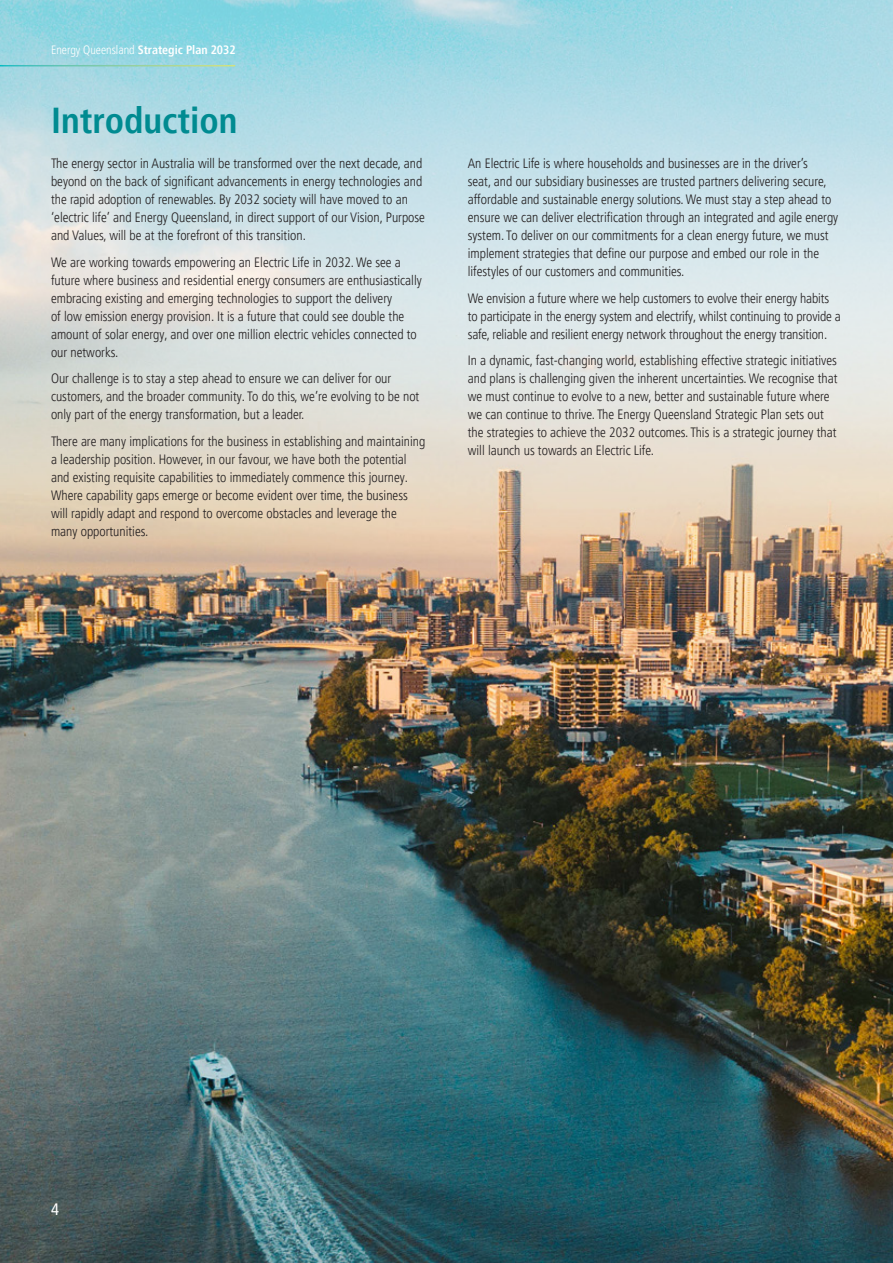
<style>
.page{position:relative;width:893px;height:1263px;background:#fff}
.page>*{position:absolute;margin:0;border:0;box-sizing:border-box;transform-origin:0 0}
.t1{font:700 condensed 36px "Frutiger LT Pro";color:#008b91}
.t2{font:condensed 16.5px "Frutiger LT Pro";color:#fff}
.t3{font:300 condensed 13.5px/18px "Frutiger LT Pro";color:#231f20}
.t4{font:700 condensed 12px "Frutiger LT Pro";color:#fff}
.s1{font-weight:300}
</style>
<div class="page">
<img style="left:0;top:691px;width:893px;height:572px">
<img style="left:0;top:0;width:893px;height:691px">
<hr style="left:0;top:65px;width:235px;height:1px;background:#fff">
<p class="t4" style="left:51px;top:42px;width:186px"><span class="s1">Energy Queensland</span> Strategic Plan 2032</p>
<h1 class="t1" style="left:51px;top:99px;width:188px">Introduction</h1>
<p class="t3" style="left:51px;top:155px;width:373px">The energy sector in Australia will be transformed over the next decade, and</p>
<p class="t3" style="left:51px;top:173px;width:373px">beyond on the back of significant advancements in energy technologies and</p>
<p class="t3" style="left:51px;top:191px;width:358px">the rapid adoption of renewables. By 2032 society will have moved to an</p>
<p class="t3" style="left:51px;top:209px;width:375px">‘electric life’ and Energy Queensland, in direct support of our Vision, Purpose</p>
<p class="t3" style="left:51px;top:227px;width:256px">and Values, will be at the forefront of this transition.</p>
<p class="t3" style="left:51px;top:253px;width:372px">We are working towards empowering an Electric Life in 2032. We see a future where business and residential energy consumers are enthusiastically embracing existing and emerging technologies to support the delivery<br>of low emission energy provision. It is a future that could see double the amount of solar energy, and over one million electric vehicles connected to our networks.</p>
<p class="t3" style="left:51px;top:370px;width:342px">Our challenge is to stay a step ahead to ensure we can deliver for our</p>
<p class="t3" style="left:51px;top:388px;width:370px">customers, and the broader community. To do this, we’re evolving to be not</p>
<p class="t3" style="left:51px;top:406px;width:255px">only part of the energy transformation, but a leader.</p>
<p class="t3" style="left:51px;top:432px;width:376px">There are many implications for the business in establishing and maintaining a leadership position. However, in our favour, we have both the potential and existing requisite capabilities to immediately commence this journey.<br>Where capability gaps emerge or become evident over time, the business will rapidly adapt and respond to overcome obstacles and leverage the many opportunities.</p>
<p class="t3" style="left:468px;top:155px;width:342px">An Electric Life is where households and businesses are in the driver’s</p>
<p class="t3" style="left:468px;top:173px;width:365px">seat, and our subsidiary businesses are trusted partners delivering secure, affordable and sustainable energy solutions. We must stay a step ahead to</p>
<p class="t3" style="left:468px;top:209px;width:372px">ensure we can deliver electrification through an integrated and agile energy</p>
<p class="t3" style="left:468px;top:227px;width:362px">system. To deliver on our commitments for a clean energy future, we must</p>
<p class="t3" style="left:468px;top:245px;width:353px">implement strategies that define our purpose and embed our role in the</p>
<p class="t3" style="left:468px;top:263px;width:218px">lifestyles of our customers and communities.</p>
<p class="t3" style="left:468px;top:289px;width:375px">We envision a future where we help customers to evolve their energy habits to participate in the energy system and electrify, whilst continuing to provide a safe, reliable and resilient energy network throughout the energy transition.</p>
<p class="t3" style="left:468px;top:352px;width:371px">In a dynamic, fast-changing world, establishing effective strategic initiatives and plans is challenging given the inherent uncertainties. We recognise that we must continue to evolve to a new, better and sustainable future where we can continue to thrive. The Energy Queensland Strategic Plan sets out the strategies to achieve the 2032 outcomes. This is a strategic journey that will launch us towards an Electric Life.</p>
<p class="t2" style="left:51px;top:1200px;width:9px">4</p>
</div>
